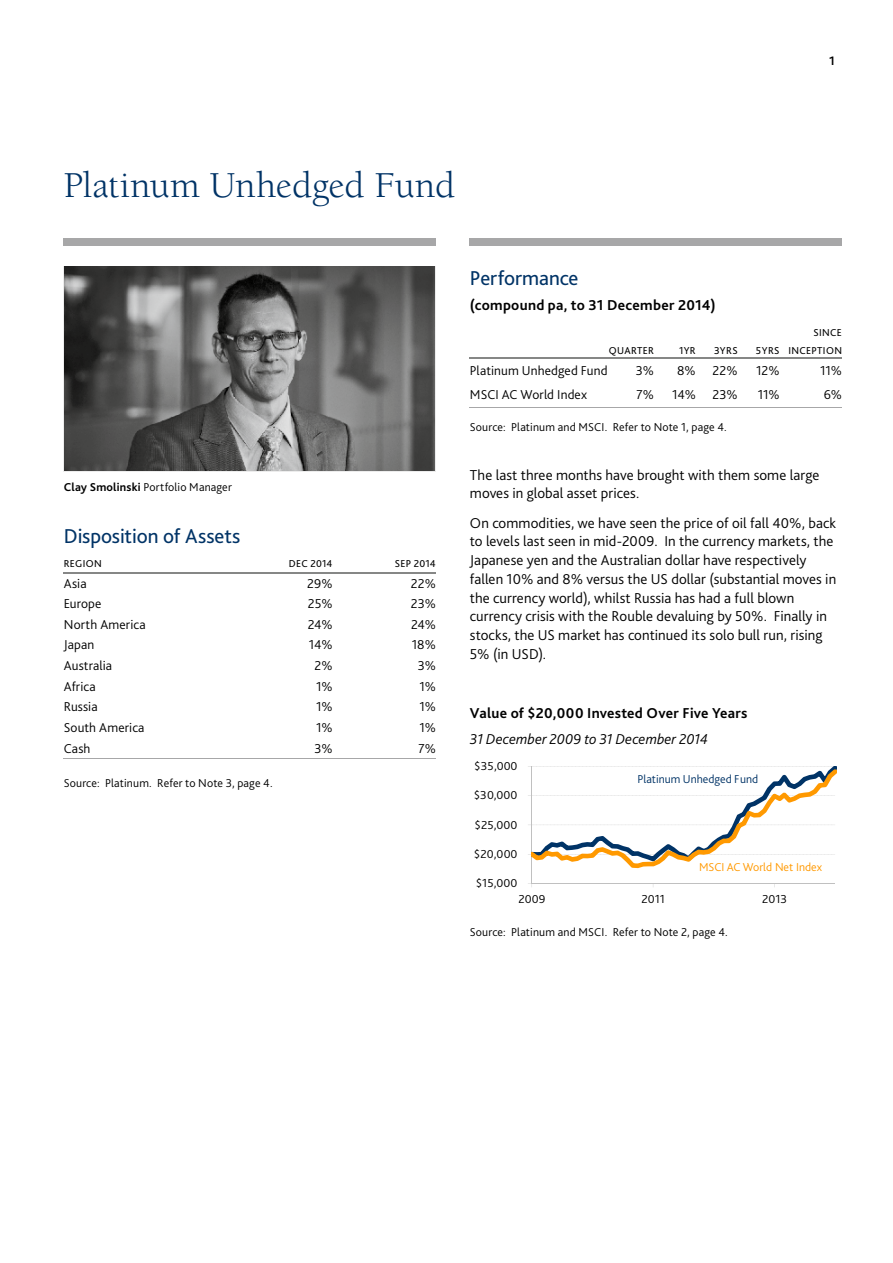
<style>
.page{position:relative;width:893px;height:1263px;background:#fff}
.page>*{position:absolute;margin:0;border:0;box-sizing:border-box;transform-origin:0 0}
.t1{font:37.5px "Berkeley Std";letter-spacing:-.005em;color:#036}
.t2{font:21px "Bliss 2";letter-spacing:-.005em;color:#036}
.t3{font:300 15px/18.8px "Bliss 2";letter-spacing:.005em;color:#000}
.t4{font:700 15px "Bliss 2";letter-spacing:.02em;color:#000}
.t5{font:italic 300 15px "Bliss 2";letter-spacing:.005em;color:#000}
.t6{font:300 13.5px "Bliss 2";letter-spacing:.01em;color:#000}
.t7{font:700 12.75px "Bliss 2";color:#000}
.t8{font:300 12.15px "Bliss 2";color:#000;scale:1.04 1}
.t9{font:300 12px "Bliss 2";letter-spacing:.01em;color:#000}
.t10{font:300 12px "Bliss 2";color:#036}
.t11{font:300 12px "Bliss 2";color:#f90}
.t12{font:10.5px/17.5px "Bliss 2";letter-spacing:.035em;color:#000;text-align:right}
.s1{font-weight:700}
</style>
<div class="page">
<img style="left:65px;top:266px;width:370px;height:205px">
<hr style="left:470px;top:357px;width:138px;height:2px;background:#868786">
<hr style="left:608px;top:357px;width:46px;height:2px;background:#868786">
<hr style="left:654px;top:357px;width:42px;height:2px;background:#868786">
<hr style="left:696px;top:357px;width:42px;height:2px;background:#868786">
<hr style="left:738px;top:357px;width:42px;height:2px;background:#868786">
<hr style="left:780px;top:357px;width:62px;height:2px;background:#868786">
<hr style="left:470px;top:407px;width:138px;height:1px;background:#a7a7a8">
<hr style="left:608px;top:407px;width:46px;height:1px;background:#a7a7a8">
<hr style="left:654px;top:407px;width:42px;height:1px;background:#a7a7a8">
<hr style="left:696px;top:407px;width:42px;height:1px;background:#a7a7a8">
<hr style="left:738px;top:407px;width:42px;height:1px;background:#a7a7a8">
<hr style="left:780px;top:407px;width:62px;height:1px;background:#a7a7a8">
<div style="left:64px;top:238px;width:372px;height:7px;background:#a7a7a8"></div>
<div style="left:470px;top:238px;width:372px;height:7px;background:#a7a7a8"></div>
<hr style="left:532px;top:766px;width:1px;height:117px;background:#c0c0c0">
<hr style="left:532px;top:883px;width:303px;height:1px;background:#c0c0c0">
<svg style="left:528px;top:766px;width:308px;height:102px"></svg>
<hr style="left:64px;top:572px;width:145px;height:1px;background:#868786">
<hr style="left:209px;top:572px;width:123px;height:1px;background:#868786">
<hr style="left:332px;top:572px;width:104px;height:1px;background:#868786">
<hr style="left:64px;top:758px;width:145px;height:1px;background:#a7a7a8">
<hr style="left:209px;top:758px;width:123px;height:1px;background:#a7a7a8">
<hr style="left:332px;top:758px;width:104px;height:1px;background:#a7a7a8">
<p class="t7" style="left:829px;top:52px;width:7px">1</p>
<h1 class="t1" style="left:64px;top:165px;width:393px">Platinum Unhedged Fund</h1>
<p class="t9" style="left:64px;top:480px;width:170px"><span class="s1">Clay Smolinski</span> Portfolio Manager</p>
<h2 class="t2" style="left:64px;top:523px;width:178px">Disposition of Assets</h2>
<p class="t12" style="left:64px;top:554px;width:39px">REGION</p>
<p class="t12" style="left:289px;top:554px;width:45px">DEC 2014</p>
<p class="t12" style="left:395px;top:554px;width:43px">SEP 2014</p>
<p class="t6" style="left:64px;top:575px;width:24px">Asia</p>
<p class="t6" style="left:307px;top:575px;width:27px">29%</p>
<p class="t6" style="left:411px;top:575px;width:27px">22%</p>
<p class="t6" style="left:64px;top:595px;width:39px">Europe</p>
<p class="t6" style="left:308px;top:595px;width:26px">25%</p>
<p class="t6" style="left:411px;top:595px;width:27px">23%</p>
<p class="t6" style="left:64px;top:616px;width:83px">North America</p>
<p class="t6" style="left:308px;top:616px;width:26px">24%</p>
<p class="t6" style="left:411px;top:616px;width:26px">24%</p>
<p class="t6" style="left:64px;top:637px;width:32px">Japan</p>
<p class="t6" style="left:309px;top:637px;width:25px">14%</p>
<p class="t6" style="left:412px;top:637px;width:26px">18%</p>
<p class="t6" style="left:64px;top:657px;width:50px">Australia</p>
<p class="t6" style="left:314px;top:657px;width:20px">2%</p>
<p class="t6" style="left:418px;top:657px;width:20px">3%</p>
<p class="t6" style="left:64px;top:678px;width:33px">Africa</p>
<p class="t6" style="left:316px;top:678px;width:18px">1%</p>
<p class="t6" style="left:419px;top:678px;width:18px">1%</p>
<p class="t6" style="left:64px;top:698px;width:35px">Russia</p>
<p class="t6" style="left:316px;top:698px;width:18px">1%</p>
<p class="t6" style="left:419px;top:698px;width:18px">1%</p>
<p class="t6" style="left:64px;top:719px;width:82px">South America</p>
<p class="t6" style="left:316px;top:719px;width:18px">1%</p>
<p class="t6" style="left:419px;top:719px;width:18px">1%</p>
<p class="t6" style="left:64px;top:740px;width:28px">Cash</p>
<p class="t6" style="left:314px;top:740px;width:20px">3%</p>
<p class="t6" style="left:418px;top:740px;width:19px">7%</p>
<p class="t9" style="left:64px;top:776px;width:210px">Source: Platinum. Refer to Note 3, page 4.</p>
<h2 class="t2" style="left:470px;top:265px;width:110px">Performance</h2>
<p class="t4" style="left:470px;top:295px;width:247px">(compound pa, to 31 December 2014)</p>
<p class="t12" style="left:609px;top:341px;width:47px">QUARTER</p>
<p class="t12" style="left:679px;top:341px;width:18px">1YR</p>
<p class="t12" style="left:714px;top:341px;width:25px">3YRS</p>
<p class="t12" style="left:756px;top:341px;width:25px">5YRS</p>
<p class="t12" style="left:788px;top:324px;width:55px">SINCE<br>INCEPTION</p>
<p class="t6" style="left:470px;top:362px;width:139px">Platinum Unhedged Fund</p>
<p class="t6" style="left:636px;top:362px;width:20px">3%</p>
<p class="t6" style="left:677px;top:362px;width:62px">8% 22%</p>
<p class="t6" style="left:756px;top:362px;width:25px">12%</p>
<p class="t6" style="left:820px;top:362px;width:23px">11%</p>
<p class="t6" style="left:470px;top:386px;width:119px">MSCI AC World Index</p>
<p class="t6" style="left:636px;top:386px;width:19px">7%</p>
<p class="t6" style="left:672px;top:386px;width:67px">14% 23%</p>
<p class="t6" style="left:758px;top:386px;width:23px">11%</p>
<p class="t6" style="left:824px;top:386px;width:20px">6%</p>
<p class="t9" style="left:470px;top:420px;width:258px">Source: Platinum and MSCI. Refer to Note 1, page 4.</p>
<p class="t3" style="left:470px;top:465px;width:351px">The last three months have brought with them some large moves in global asset prices.</p>
<p class="t3" style="left:470px;top:513px;width:368px">On commodities, we have seen the price of oil fall 40%, back to levels last seen in mid-2009. In the currency markets, the Japanese yen and the Australian dollar have respectively fallen 10% and 8% versus the US dollar (substantial moves in the currency world), whilst Russia has had a full blown currency crisis with the Rouble devaluing by 50%. Finally in stocks, the US market has continued its solo bull run, rising 5% (in USD).</p>
<p class="t4" style="left:470px;top:703px;width:279px">Value of $20,000 Invested Over Five Years</p>
<p class="t5" style="left:470px;top:730px;width:240px">31 December 2009 to 31 December 2014</p>
<p class="t10" style="left:637px;top:772px;width:122px">Platinum Unhedged Fund</p>
<p class="t8" style="left:474px;top:761px;width:43px">$35,000</p>
<p class="t8" style="left:474px;top:790px;width:44px">$30,000</p>
<p class="t8" style="left:474px;top:820px;width:43px">$25,000</p>
<p class="t8" style="left:474px;top:849px;width:43px">$20,000</p>
<p class="t8" style="left:476px;top:878px;width:42px">$15,000</p>
<p class="t11" style="left:699px;top:860px;width:124px">MSCI AC World Net Index</p>
<p class="t8" style="left:518px;top:894px;width:27px">2009</p>
<p class="t8" style="left:641px;top:894px;width:24px">2011</p>
<p class="t8" style="left:762px;top:894px;width:26px">2013</p>
<p class="t9" style="left:470px;top:924px;width:259px">Source: Platinum and MSCI. Refer to Note 2, page 4.</p>
</div>
